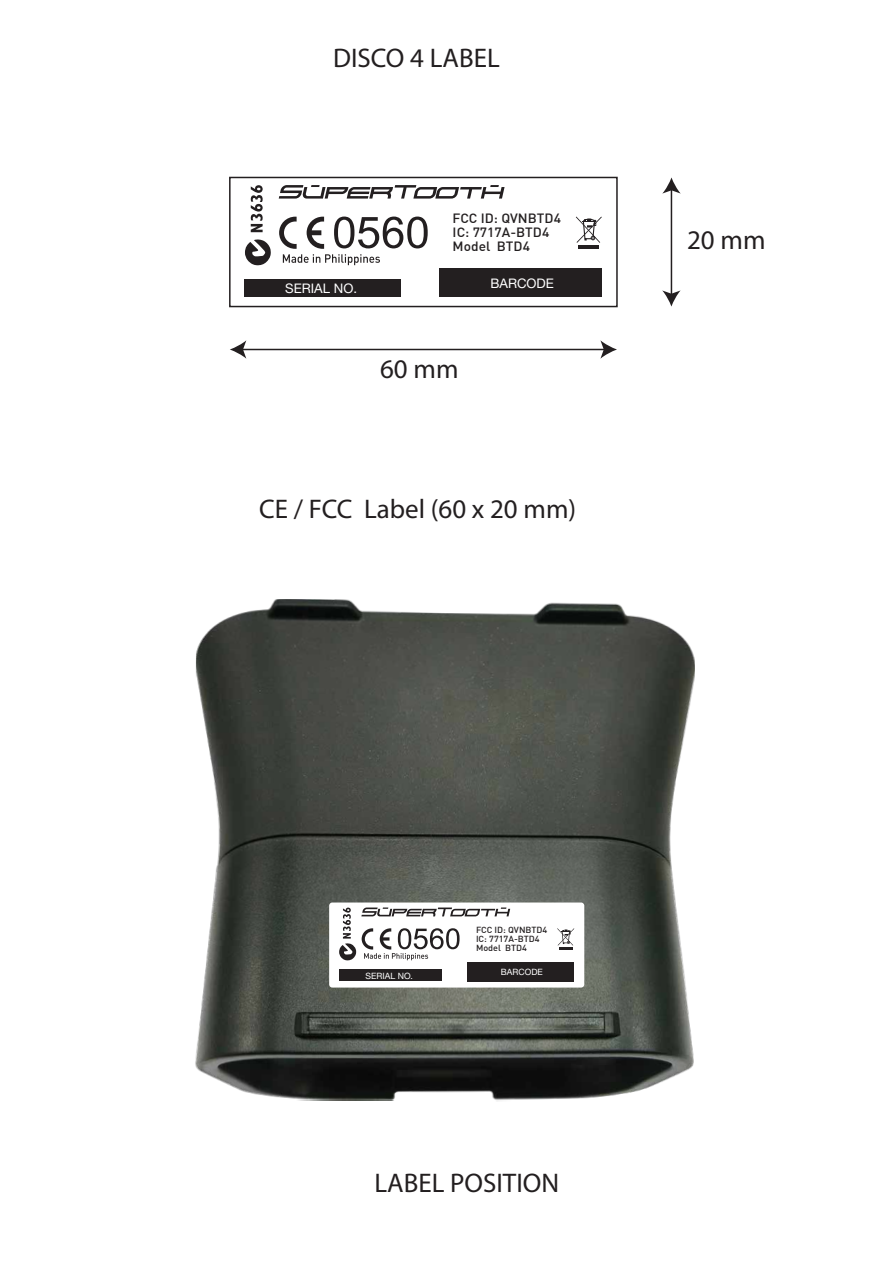
<style>
.page{position:relative;width:893px;height:1263px;background:#fff}
.page>*{position:absolute;margin:0;border:0;box-sizing:border-box;transform-origin:0 0}
.t1{font:27px "Myriad Pro";color:#231f20}
.t2{font:500 13.2px/14px "DIN";color:#231f20;scale:1.04 1}
.t3{font:13.2px "Helvetica Neue LT Std";color:#fff}
.t4{font:500 8.7px/9.1px "DIN";color:#231f20;scale:1.04 1}
.t5{font:8.7px "Helvetica Neue LT Std";color:#fff}
</style>
<div class="page">
<img style="left:195px;top:599px;width:500px;height:502px">
<div style="left:229px;top:177px;width:389px;height:130px;border:2px solid #231f20"></div>
<svg style="left:245px;top:239px;width:26px;height:27px"></svg>
<svg style="left:251px;top:185px;width:12px;height:47px"></svg>
<svg style="left:279px;top:185px;width:226px;height:14px"></svg>
<svg style="left:279px;top:217px;width:149px;height:48px"></svg>
<hr style="left:578px;top:245px;width:21px;height:4px;background:#231f20">
<svg style="left:576px;top:217px;width:26px;height:26px"></svg>
<div style="left:440px;top:268px;width:162px;height:29px;background:#231f20"></div>
<div style="left:245px;top:279px;width:156px;height:18px;background:#231f20"></div>
<hr style="left:241px;top:349px;width:364px;height:1px;background:#231f20">
<svg style="left:600px;top:340px;width:17px;height:19px"></svg>
<svg style="left:230px;top:340px;width:16px;height:19px"></svg>
<hr style="left:671px;top:188px;width:1px;height:107px;background:#231f20">
<svg style="left:662px;top:177px;width:19px;height:17px"></svg>
<svg style="left:662px;top:290px;width:19px;height:17px"></svg>
<div style="left:329px;top:902px;width:255px;height:85px;background:#fff;border-radius:3px"></div>
<svg style="left:339px;top:907px;width:171px;height:53px"></svg>
<svg style="left:557px;top:928px;width:17px;height:21px"></svg>
<div style="left:467px;top:962px;width:107px;height:19px;background:#231f20"></div>
<div style="left:339px;top:969px;width:103px;height:12px;background:#231f20"></div>
<p class="t1" style="left:333px;top:42px;width:168px">DISCO 4 LABEL</p>
<p class="t3" style="left:285px;top:281px;width:73px">SERIAL NO.</p>
<p class="t2" style="left:453px;top:211px;width:106px">FCC ID: QVNBTD4<br>IC: 7717A-BTD4<br>Model BTD4</p>
<p class="t3" style="left:490px;top:275px;width:65px">BARCODE</p>
<p class="t1" style="left:380px;top:352px;width:80px">60 mm</p>
<p class="t1" style="left:259px;top:492px;width:319px">CE / FCC Label (60 x 20 mm)</p>
<p class="t1" style="left:687px;top:224px;width:80px">20 mm</p>
<p class="t5" style="left:366px;top:970px;width:49px">SERIAL NO.</p>
<p class="t4" style="left:476px;top:925px;width:70px">FCC ID: QVNBTD4<br>IC: 7717A-BTD4<br>Model BTD4</p>
<p class="t5" style="left:501px;top:967px;width:43px">BARCODE</p>
<p class="t1" style="left:375px;top:1166px;width:186px">LABEL POSITION</p>
</div>
